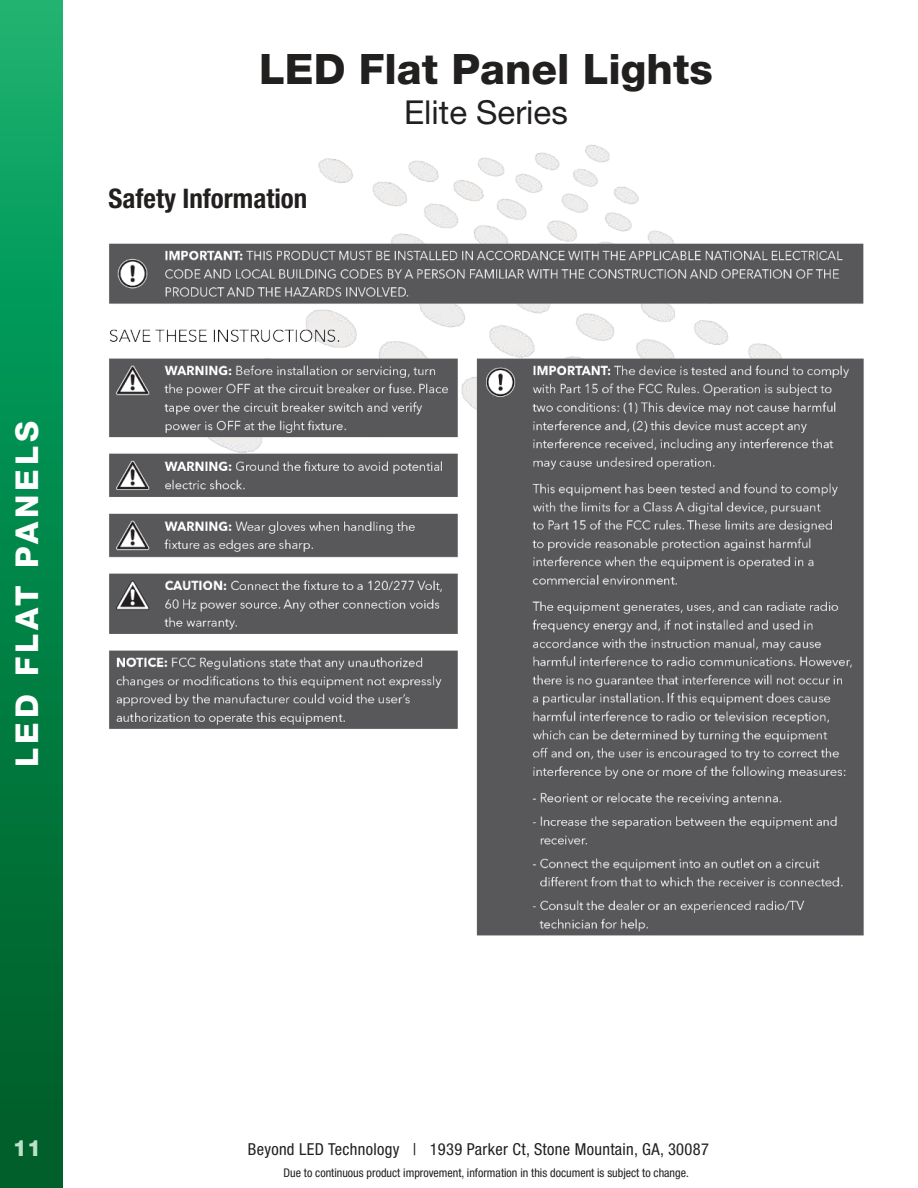
<style>
.page{position:relative;width:918px;height:1188px;background:#fff}
.page>*{position:absolute;margin:0;border:0;box-sizing:border-box;transform-origin:0 0}
.t1{font:800 42px "Helvetica Neue LT Std";color:#221f1f}
.t2{font:33px "Helvetica Neue LT Pro";color:#221f1f}
.t3{font:800 31.5px "Helvetica Neue LT Std";letter-spacing:.13em;color:#fff}
.t4{font:700 condensed 27px "Helvetica Neue LT Std";color:#221f1f}
.t5{font:800 22.5px "Helvetica Neue LT Std";color:#bbe1ca}
.t6{font:condensed 16.5px "Helvetica Neue LT Pro";letter-spacing:.02em;color:#221f1f}
.t7{font:condensed 12px "Helvetica Neue LT Pro";color:#221f1f}
</style>
<div class="page">
<img style="left:0;top:0;width:62px;height:1188px">
<img style="left:318px;top:145px;width:356px;height:98px">
<img style="left:109px;top:243px;width:755px;height:693px">
<h1 class="t1" style="left:259px;top:53px;width:455px">LED Flat Panel Lights</h1>
<h2 class="t2" style="left:404px;top:99px;width:165px">Elite Series</h2>
<h3 class="t4" style="left:109px;top:189px;width:200px">Safety Information</h3>
<h3 class="t3" style="left:15px;top:767px;width:348px;rotate:-90deg">LED FLAT PANELS</h3>
<h3 class="t5" style="left:13px;top:1139px;width:30px">11</h3>
<h3 class="t6" style="left:248px;top:1143px;width:463px">Beyond LED Technology | 1939 Parker Ct, Stone Mountain, GA, 30087</h3>
<p class="t7" style="left:284px;top:1168px;width:407px">Due to continuous product improvement, information in this document is subject to change.</p>
</div>
